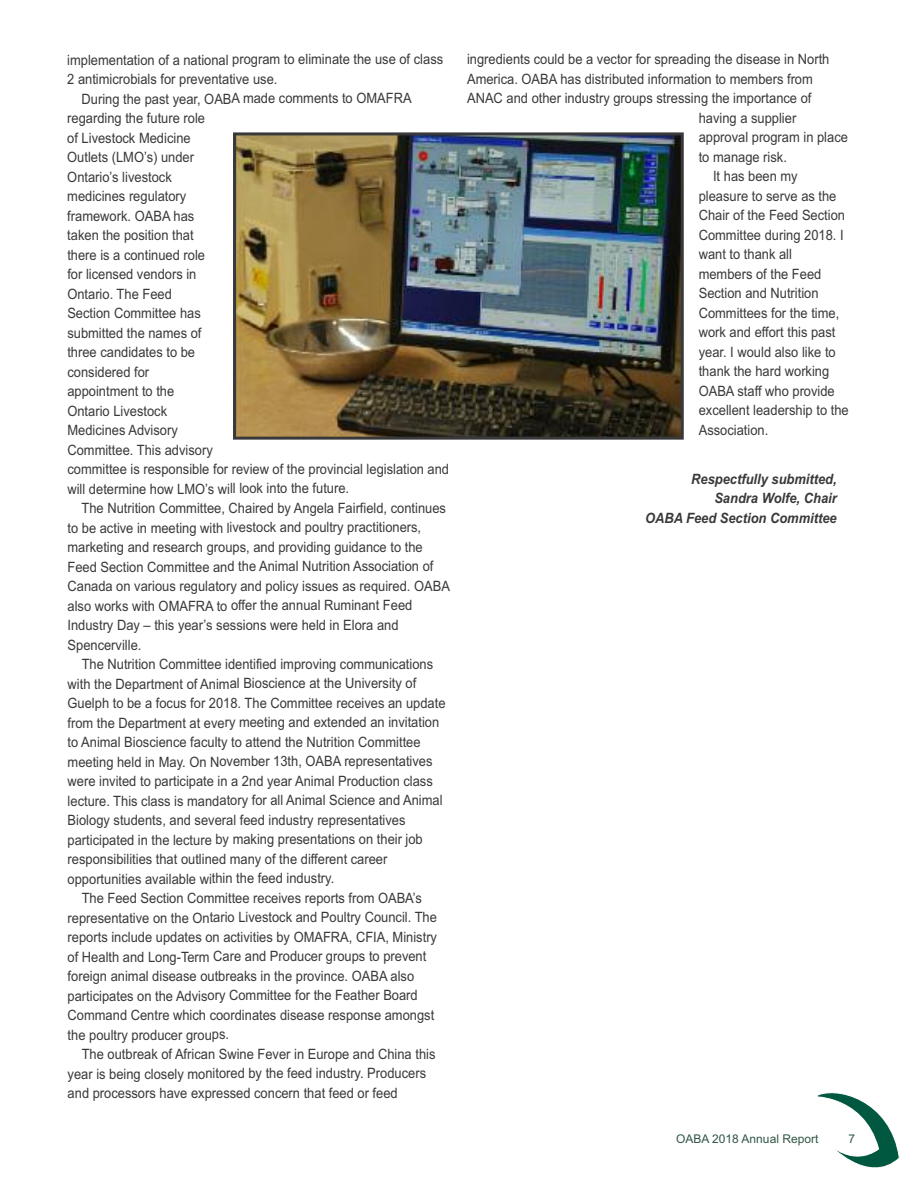
<style>
.page{position:relative;width:918px;height:1188px;background:#fff}
.page>*{position:absolute;margin:0;border:0;box-sizing:border-box;transform-origin:0 0}
.t1{font:14.25px "Arial";color:#39383a;scale:.91 1}
.t2{font:italic 700 14.25px/19.5px "Arial";color:#39383a;text-align:right;scale:.91 1}
.t3{font:12px "Arial";color:#305645}
</style>
<div class="page">
<svg style="left:818px;top:1092px;width:82px;height:76px"></svg>
<img style="left:237px;top:136px;width:443px;height:300px">
<div style="left:233px;top:132px;width:451px;height:308px;border:3px solid #39383a"></div>
<p class="t1" style="left:67px;top:51px;width:415px">implementation of a national program to eliminate the use of class</p>
<p class="t1" style="left:67px;top:71px;width:233px">2 antimicrobials for preventative use.</p>
<p class="t1" style="left:82px;top:90px;width:364px">During the past year, OABA made comments to OMAFRA</p>
<p class="t1" style="left:67px;top:110px;width:153px">regarding the future role</p>
<p class="t1" style="left:67px;top:129px;width:137px">of Livestock Medicine</p>
<p class="t1" style="left:67px;top:149px;width:141px">Outlets (LMO’s) under</p>
<p class="t1" style="left:67px;top:168px;width:116px">Ontario’s livestock</p>
<p class="t1" style="left:67px;top:188px;width:132px">medicines regulatory</p>
<p class="t1" style="left:67px;top:207px;width:141px">framework. OABA has</p>
<p class="t1" style="left:67px;top:227px;width:140px">taken the position that</p>
<p class="t1" style="left:67px;top:246px;width:153px">there is a continued role</p>
<p class="t1" style="left:67px;top:266px;width:143px">for licensed vendors in</p>
<p class="t1" style="left:67px;top:285px;width:116px">Ontario. The Feed</p>
<p class="t1" style="left:67px;top:305px;width:148px">Section Committee has</p>
<p class="t1" style="left:67px;top:324px;width:149px">submitted the names of</p>
<p class="t1" style="left:67px;top:344px;width:142px">three candidates to be</p>
<p class="t1" style="left:67px;top:363px;width:91px">considered for</p>
<p class="t1" style="left:67px;top:383px;width:119px">appointment to the</p>
<p class="t1" style="left:67px;top:402px;width:111px">Ontario Livestock</p>
<p class="t1" style="left:67px;top:422px;width:123px">Medicines Advisory</p>
<p class="t1" style="left:67px;top:441px;width:161px">Committee. This advisory</p>
<p class="t1" style="left:67px;top:461px;width:421px">committee is responsible for review of the provincial legislation and</p>
<p class="t1" style="left:67px;top:480px;width:311px">will determine how LMO’s will look into the future.</p>
<p class="t1" style="left:82px;top:500px;width:402px">The Nutrition Committee, Chaired by Angela Fairfield, continues</p>
<p class="t1" style="left:67px;top:519px;width:390px">to be active in meeting with livestock and poultry practitioners,</p>
<p class="t1" style="left:67px;top:539px;width:392px">marketing and research groups, and providing guidance to the</p>
<p class="t1" style="left:68px;top:558px;width:404px">Feed Section Committee and the Animal Nutrition Association of</p>
<p class="t1" style="left:68px;top:578px;width:422px">Canada on various regulatory and policy issues as required. OABA</p>
<p class="t1" style="left:68px;top:597px;width:381px">also works with OMAFRA to offer the annual Ruminant Feed</p>
<p class="t1" style="left:68px;top:617px;width:365px">Industry Day – this year’s sessions were held in Elora and</p>
<p class="t1" style="left:68px;top:636px;width:83px">Spencerville.</p>
<p class="t1" style="left:82px;top:656px;width:388px">The Nutrition Committee identified improving communications</p>
<p class="t1" style="left:68px;top:675px;width:385px">with the Department of Animal Bioscience at the University of</p>
<p class="t1" style="left:68px;top:695px;width:417px">Guelph to be a focus for 2018. The Committee receives an update</p>
<p class="t1" style="left:68px;top:714px;width:410px">from the Department at every meeting and extended an invitation</p>
<p class="t1" style="left:68px;top:734px;width:389px">to Animal Bioscience faculty to attend the Nutrition Committee</p>
<p class="t1" style="left:68px;top:753px;width:403px">meeting held in May. On November 13th, OABA representatives</p>
<p class="t1" style="left:68px;top:773px;width:403px">were invited to participate in a 2nd year Animal Production class</p>
<p class="t1" style="left:68px;top:792px;width:414px">lecture. This class is mandatory for all Animal Science and Animal</p>
<p class="t1" style="left:68px;top:812px;width:373px">Biology students, and several feed industry representatives</p>
<p class="t1" style="left:68px;top:831px;width:392px">participated in the lecture by making presentations on their job</p>
<p class="t1" style="left:68px;top:851px;width:353px">responsibilities that outlined many of the different career</p>
<p class="t1" style="left:68px;top:870px;width:295px">opportunities available within the feed industry.</p>
<p class="t1" style="left:82px;top:890px;width:375px">The Feed Section Committee receives reports from OABA’s</p>
<p class="t1" style="left:68px;top:909px;width:407px">representative on the Ontario Livestock and Poultry Council. The</p>
<p class="t1" style="left:68px;top:929px;width:408px">reports include updates on activities by OMAFRA, CFIA, Ministry</p>
<p class="t1" style="left:68px;top:948px;width:396px">of Health and Long-Term Care and Producer groups to prevent</p>
<p class="t1" style="left:68px;top:968px;width:382px">foreign animal disease outbreaks in the province. OABA also</p>
<p class="t1" style="left:68px;top:987px;width:386px">participates on the Advisory Committee for the Feather Board</p>
<p class="t1" style="left:68px;top:1007px;width:404px">Command Centre which coordinates disease response amongst</p>
<p class="t1" style="left:68px;top:1026px;width:179px">the poultry producer groups.</p>
<p class="t1" style="left:82px;top:1046px;width:390px">The outbreak of African Swine Fever in Europe and China this</p>
<p class="t1" style="left:68px;top:1065px;width:395px">year is being closely monitored by the feed industry. Producers</p>
<p class="t1" style="left:68px;top:1085px;width:364px">and processors have expressed concern that feed or feed</p>
<p class="t1" style="left:467px;top:51px;width:400px">ingredients could be a vector for spreading the disease in North</p>
<p class="t1" style="left:467px;top:71px;width:382px">America. OABA has distributed information to members from</p>
<p class="t1" style="left:467px;top:90px;width:380px">ANAC and other industry groups stressing the importance of</p>
<p class="t1" style="left:699px;top:109px;width:109px">having a supplier</p>
<p class="t1" style="left:699px;top:129px;width:166px">approval program in place</p>
<p class="t1" style="left:699px;top:148px;width:98px">to manage risk.</p>
<p class="t1" style="left:713px;top:168px;width:95px">It has been my</p>
<p class="t1" style="left:699px;top:187px;width:153px">pleasure to serve as the</p>
<p class="t1" style="left:699px;top:207px;width:162px">Chair of the Feed Section</p>
<p class="t1" style="left:699px;top:226px;width:161px">Committee during 2018. I</p>
<p class="t1" style="left:699px;top:246px;width:104px">want to thank all</p>
<p class="t1" style="left:699px;top:265px;width:136px">members of the Feed</p>
<p class="t1" style="left:699px;top:285px;width:133px">Section and Nutrition</p>
<p class="t1" style="left:699px;top:304px;width:156px">Committees for the time,</p>
<p class="t1" style="left:699px;top:324px;width:152px">work and effort this past</p>
<p class="t1" style="left:699px;top:343px;width:152px">year. I would also like to</p>
<p class="t1" style="left:699px;top:363px;width:145px">thank the hard working</p>
<p class="t1" style="left:699px;top:382px;width:151px">OABA staff who provide</p>
<p class="t1" style="left:699px;top:402px;width:166px">excellent leadership to the</p>
<p class="t1" style="left:699px;top:421px;width:78px">Association.</p>
<p class="t2" style="left:645px;top:469px;width:212px">Respectfully submitted,<br>Sandra Wolfe, Chair<br>OABA Feed Section Committee</p>
<p class="t3" style="left:676px;top:1132px;width:144px">OABA 2018 Annual Report</p>
<p class="t3" style="left:848px;top:1132px;width:8px">7</p>
</div>
